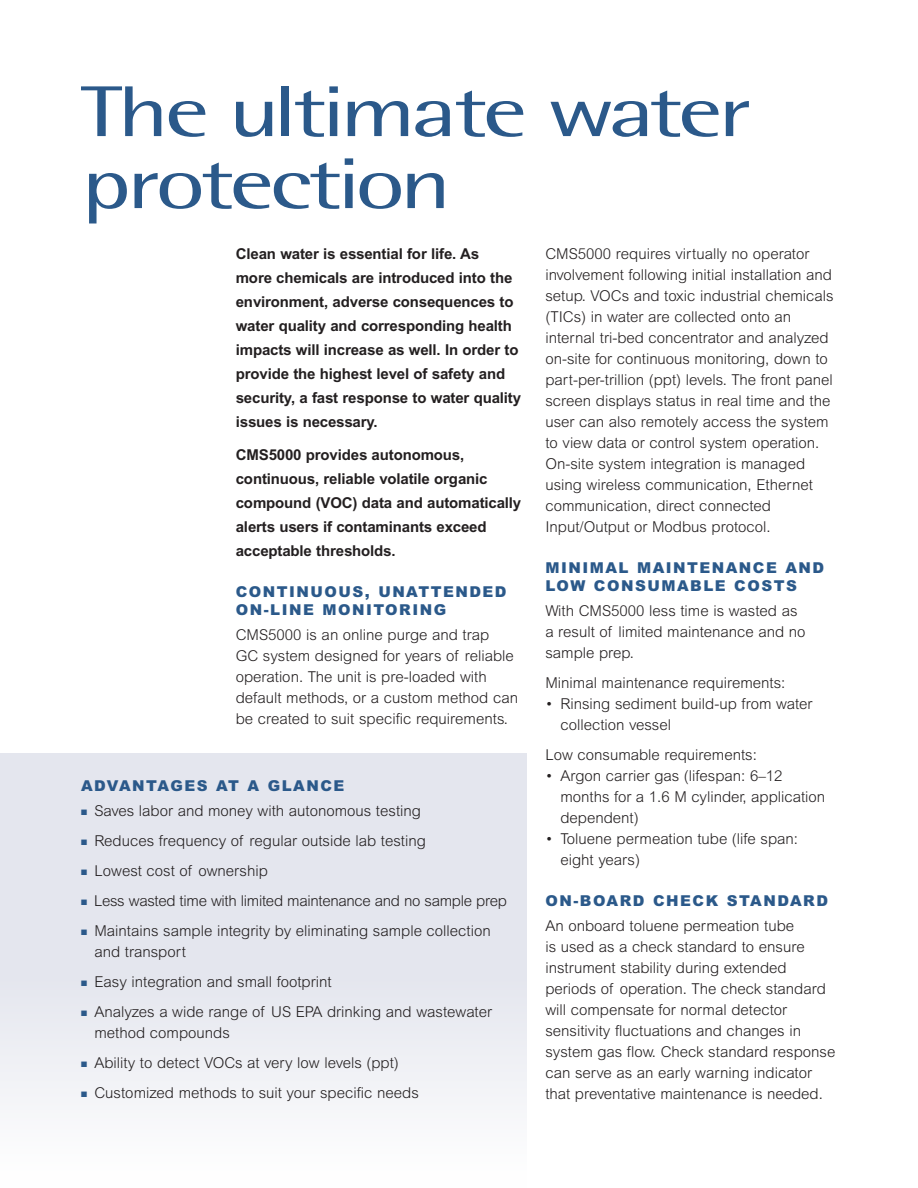
<style>
.page{position:relative;width:918px;height:1188px;background:#fff}
.page>*{position:absolute;margin:0;border:0;box-sizing:border-box;transform-origin:0 0}
.t1{font:72px/72px "Rotis Semi Sans";letter-spacing:-.05em;color:#2b598a;scale:1.4 1}
.t2{font:300 15px/21px "Arial MT Std";color:#231f20}
.t3{font:700 15px/24px "Arial MT Std";letter-spacing:-.01em;color:#231f20}
.t4{font:900 15px/18px "Arial MT Std";letter-spacing:.1em;color:#2b598a}
.t5{font:300 15px "Arial MT Std";letter-spacing:-.02em;color:#231f20}
.s1{color:#2b598a}
</style>
<div class="page">
<div style="left:0;top:753px;width:527px;height:435px;background:linear-gradient(to bottom,#dde0ea,#f8f9fb)"></div>
<h1 class="t1" style="left:81px;top:75px;width:480px">The ultimate water protection</h1>
<p class="t3" style="left:236px;top:242px;width:287px">Clean water is essential for life. As<br>more chemicals are introduced into the environment, adverse consequences to water quality and corresponding health impacts will increase as well. In order to provide the highest level of safety and security, a fast response to water quality issues is necessary.</p>
<p class="t3" style="left:236px;top:443px;width:287px">CMS5000 provides autonomous, continuous, reliable volatile organic compound (VOC) data and automatically alerts users if contaminants exceed acceptable thresholds.</p>
<p class="t4" style="left:236px;top:582px;width:272px">CONTINUOUS, UNATTENDED<br>ON-LINE MONITORING</p>
<p class="t2" style="left:236px;top:624px;width:284px">CMS5000 is an online purge and trap<br>GC system designed for years of reliable operation. The unit is pre-loaded with default methods, or a custom method can be created to suit specific requirements.</p>
<p class="t4" style="left:81px;top:776px;width:265px">ADVANTAGES AT A GLANCE</p>
<p class="t2" style="left:81px;top:801px;width:342px"><span class="s1">■</span> Saves labor and money with autonomous testing</p>
<p class="t2" style="left:81px;top:831px;width:346px"><span class="s1">■</span> Reduces frequency of regular outside lab testing</p>
<p class="t2" style="left:81px;top:861px;width:188px"><span class="s1">■</span> Lowest cost of ownership</p>
<p class="t5" style="left:81px;top:893px;width:427px"><span class="s1">■</span> Less wasted time with limited maintenance and no sample prep</p>
<p class="t2" style="left:94px;top:921px;width:398px;text-indent:-13px"><span class="s1">■</span> Maintains sample integrity by eliminating sample collection and transport</p>
<p class="t2" style="left:81px;top:972px;width:252px"><span class="s1">■</span> Easy integration and small footprint</p>
<p class="t2" style="left:94px;top:1002px;width:399px;text-indent:-13px"><span class="s1">■</span> Analyzes a wide range of US EPA drinking and wastewater method compounds</p>
<p class="t2" style="left:81px;top:1053px;width:319px"><span class="s1">■</span> Ability to detect VOCs at very low levels (ppt)</p>
<p class="t2" style="left:81px;top:1083px;width:339px"><span class="s1">■</span> Customized methods to suit your specific needs</p>
<p class="t2" style="left:545px;top:243px;width:290px">CMS5000 requires virtually no operator involvement following initial installation and setup. VOCs and toxic industrial chemicals (TICs) in water are collected onto an internal tri-bed concentrator and analyzed on-site for continuous monitoring, down to part-per-trillion (ppt) levels. The front panel screen displays status in real time and the user can also remotely access the system to view data or control system operation.<br>On-site system integration is managed using wireless communication, Ethernet communication, direct connected Input/Output or Modbus protocol.</p>
<p class="t4" style="left:545px;top:558px;width:280px">MINIMAL MAINTENANCE AND<br>LOW CONSUMABLE COSTS</p>
<p class="t2" style="left:545px;top:600px;width:262px">With CMS5000 less time is wasted as a result of limited maintenance and no sample prep.</p>
<p class="t2" style="left:545px;top:672px;width:242px">Minimal maintenance requirements:</p>
<p class="t2" style="left:560px;top:693px;width:254px;text-indent:-15px">• Rinsing sediment build-up from water collection vessel</p>
<p class="t2" style="left:545px;top:744px;width:213px">Low consumable requirements:</p>
<p class="t2" style="left:560px;top:765px;width:266px;text-indent:-15px">• Argon carrier gas (lifespan: 6–12 months for a 1.6 M cylinder, application dependent)</p>
<p class="t2" style="left:560px;top:828px;width:239px;text-indent:-15px">• Toluene permeation tube (life span: eight years)</p>
<p class="t4" style="left:545px;top:891px;width:284px">ON-BOARD CHECK STANDARD</p>
<p class="t2" style="left:545px;top:915px;width:292px">An onboard toluene permeation tube<br>is used as a check standard to ensure instrument stability during extended periods of operation. The check standard will compensate for normal detector sensitivity fluctuations and changes in system gas flow. Check standard response can serve as an early warning indicator that preventative maintenance is needed.</p>
</div>
